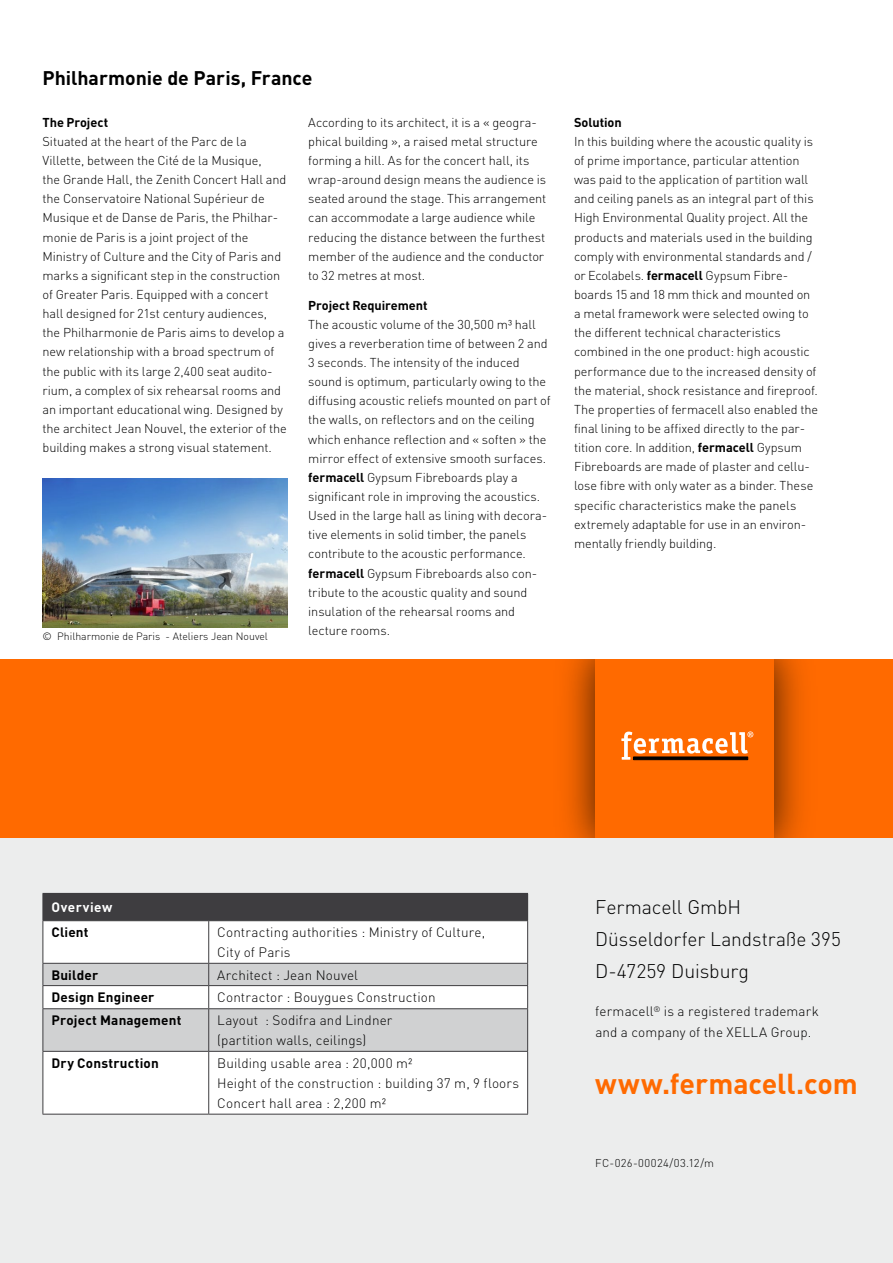
<style>
.page{position:relative;width:893px;height:1263px;background:#fff}
.page>*{position:absolute;margin:0;border:0;box-sizing:border-box;transform-origin:0 0}
.t1{font:700 28.5px "DIN Pro";letter-spacing:-.005em;color:#ff6a00}
.t2{font:300 19.5px/32px "DIN Pro";letter-spacing:-.005em;color:#000}
.t3{font:700 19.5px "DIN Pro";color:#000}
.t4{font:300 13.5px/20.2px "DIN Pro";letter-spacing:.01em;color:#000}
.t5{font:700 13.5px "DIN Pro";letter-spacing:.01em;color:#000}
.t6{font:700 13.5px "DIN Pro";letter-spacing:.035em;color:#fff}
.t7{font:300 12.75px/19.2px "DIN Pro";letter-spacing:-.005em;color:#000}
.t8{font:700 12.75px "DIN Pro";letter-spacing:-.005em;color:#000}
.t9{font:300 11.25px "DIN Pro";letter-spacing:.035em;color:#000}
.t10{font:300 10.5px "DIN Pro";color:#000}
.s1{font-weight:700}
</style>
<div class="page">
<div style="left:0;top:829px;width:893px;height:434px;background:#eceded"></div>
<div style="left:0;top:659px;width:893px;height:179px;background:#ff6a00"></div>
<svg style="left:621px;top:731px;width:132px;height:29px"></svg>
<img style="left:43px;top:478px;width:244px;height:149px">
<div style="left:43px;top:893px;width:485px;height:28px;background:#3e3d40"></div>
<div style="left:44px;top:921px;width:483px;height:193px;background:#fff"></div>
<hr style="left:43px;top:921px;width:1px;height:42px;background:#3e3d40">
<hr style="left:208px;top:921px;width:1px;height:42px;background:#3e3d40">
<hr style="left:527px;top:921px;width:1px;height:42px;background:#3e3d40">
<svg style="left:43px;top:963px;width:485px;height:88px;background:#d7d7d8"></svg>
<hr style="left:43px;top:1008px;width:166px;height:1px;background:#3e3d40">
<hr style="left:43px;top:1009px;width:1px;height:42px;background:#3e3d40">
<hr style="left:209px;top:1008px;width:319px;height:1px;background:#3e3d40">
<hr style="left:208px;top:1009px;width:1px;height:42px;background:#3e3d40">
<hr style="left:527px;top:1009px;width:1px;height:42px;background:#3e3d40">
<hr style="left:43px;top:1051px;width:166px;height:1px;background:#3e3d40">
<hr style="left:43px;top:1052px;width:1px;height:62px;background:#3e3d40">
<hr style="left:209px;top:1051px;width:319px;height:1px;background:#3e3d40">
<hr style="left:208px;top:1052px;width:1px;height:62px;background:#3e3d40">
<hr style="left:527px;top:1052px;width:1px;height:62px;background:#3e3d40">
<hr style="left:43px;top:1114px;width:166px;height:1px;background:#3e3d40">
<hr style="left:209px;top:1114px;width:319px;height:1px;background:#3e3d40">
<h2 class="t3" style="left:43px;top:62px;width:271px">Philharmonie de Paris, France</h2>
<p class="t7" style="left:308px;top:111px;width:240px">According to its architect, it is a « geogra&shy;phical building », a raised metal structure forming a hill. As for the concert hall, its wrap-around design means the audience is seated around the stage. This arrangement can accommodate a large audience while reducing the distance between the furthest member of the audience and the conductor to 32 metres at most.</p>
<p class="t8" style="left:308px;top:294px;width:121px">Project Requirement</p>
<p class="t7" style="left:308px;top:313px;width:244px">The acoustic volume of the 30,500 m³ hall gives a reverberation time of between 2 and 3 seconds. The intensity of the induced sound is optimum, particularly owing to the diffusing acoustic reliefs mounted on part of the walls, on reflectors and on the ceiling which enhance reflection and « soften » the mirror effect of extensive smooth surfaces. <span class="s1">fermacell</span> Gypsum Fibreboards play a significant role in improving the acoustics.<br>Used in the large hall as lining with decora&shy;tive elements in solid timber, the panels contribute to the acoustic performance. <span class="s1">fermacell</span> Gypsum Fibreboards also con&shy;tribute to the acoustic quality and sound insulation of the rehearsal rooms and lecture rooms.</p>
<p class="t8" style="left:43px;top:111px;width:67px">The Project</p>
<p class="t7" style="left:43px;top:130px;width:246px">Situated at the heart of the Parc de la Villette, between the Cité de la Musique,<br>the Grande Hall, the Zenith Concert Hall and the Conservatoire National Supérieur de Musique et de Danse de Paris, the Philhar&shy;monie de Paris is a joint project of the Ministry of Culture and the City of Paris and marks a significant step in the construction of Greater Paris. Equipped with a concert hall designed for 21st century audiences, the Philharmonie de Paris aims to develop a new relationship with a broad spectrum of the public with its large 2,400 seat audito&shy;rium, a complex of six rehearsal rooms and an important educational wing. Designed by the architect Jean Nouvel, the exterior of the building makes a strong visual statement.</p>
<p class="t10" style="left:43px;top:628px;width:227px">© Philharmonie de Paris - Ateliers Jean Nouvel</p>
<p class="t8" style="left:574px;top:112px;width:49px">Solution</p>
<p class="t7" style="left:574px;top:131px;width:246px">In this building where the acoustic quality is of prime importance, particular attention was paid to the application of partition wall and ceiling panels as an integral part of this High Environmental Quality project. All the products and materials used in the building comply with environmental standards and / or Ecolabels. <span class="s1">fermacell</span> Gypsum Fibre&shy;boards 15 and 18 mm thick and mounted on a metal framework were selected owing to the different technical characteristics combined in the one product: high acoustic performance due to the increased density of the material, shock resistance and fireproof.<br>The properties of fermacell also enabled the final lining to be affixed directly to the par&shy;tition core. In addition, <span class="s1">fermacell</span> Gypsum Fibreboards are made of plaster and cellu&shy;lose fibre with only water as a binder. These specific characteristics make the panels extremely adaptable for use in an environ&shy;mentally friendly building.</p>
<p class="t6" style="left:51px;top:896px;width:62px">Overview</p>
<p class="t5" style="left:51px;top:921px;width:39px">Client</p>
<p class="t4" style="left:217px;top:921px;width:269px">Contracting authorities : Ministry of Culture,<br>City of Paris</p>
<p class="t5" style="left:51px;top:963px;width:48px">Builder</p>
<p class="t4" style="left:217px;top:963px;width:142px">Architect : Jean Nouvel</p>
<p class="t5" style="left:51px;top:986px;width:105px">Design Engineer</p>
<p class="t4" style="left:217px;top:986px;width:220px">Contractor : Bouygues Construction</p>
<p class="t5" style="left:51px;top:1009px;width:132px">Project Management</p>
<p class="t4" style="left:217px;top:1009px;width:177px">Layout : Sodifra and Lindner (partition walls, ceilings)</p>
<p class="t5" style="left:51px;top:1051px;width:109px">Dry Construction</p>
<p class="t4" style="left:217px;top:1051px;width:303px">Building usable area : 20,000 m²<br>Height of the construction : building 37 m, 9 floors<br>Concert hall area : 2,200 m²</p>
<h2 class="t2" style="left:595px;top:889px;width:247px">Fermacell GmbH<br>Düsseldorfer Landstraße 395<br>D-47259 Duisburg</h2>
<p class="t4" style="left:595px;top:1000px;width:225px">fermacell<sup>®</sup> is a registered trademark and a company of the XELLA Group.</p>
<h1 class="t1" style="left:595px;top:1059px;width:264px">www.fermacell.com</h1>
<p class="t9" style="left:595px;top:1155px;width:120px">FC-026-00024/03.12/m</p>
</div>
